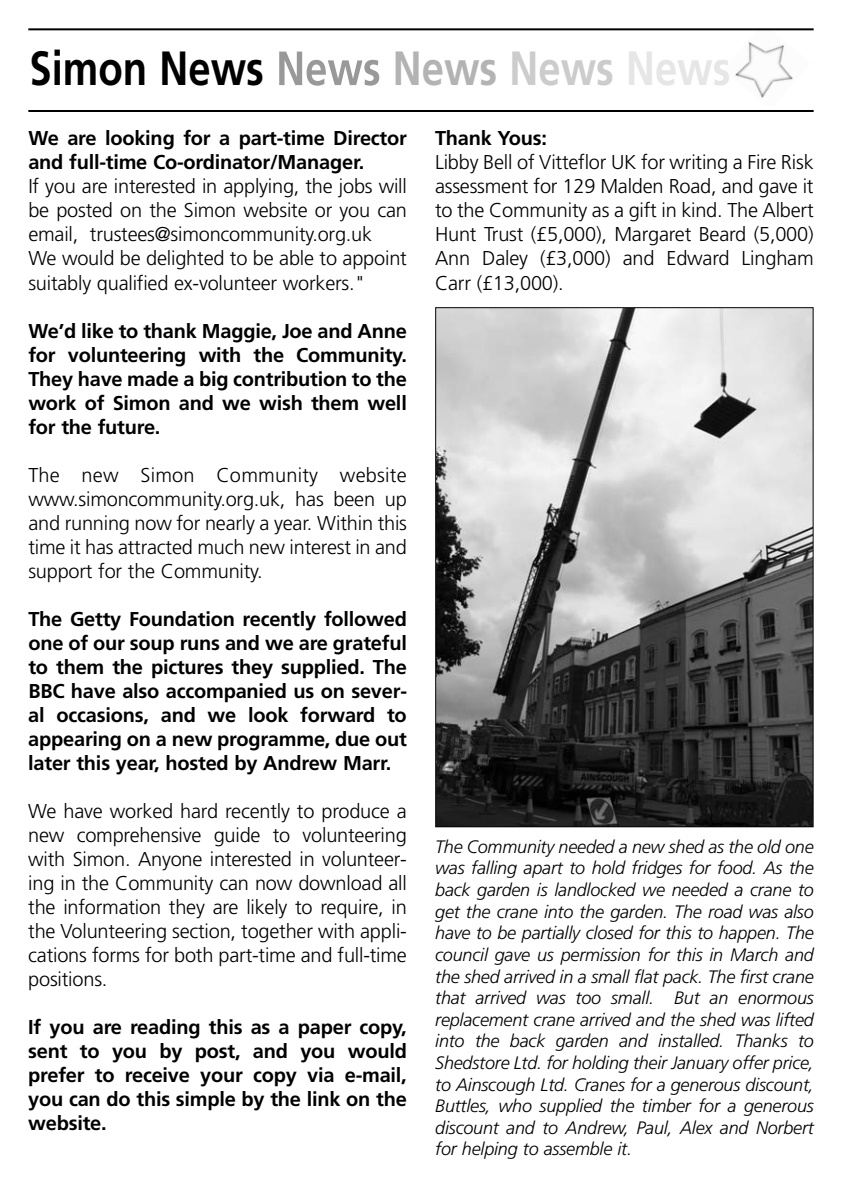
<style>
.page{position:relative;width:842px;height:1191px;background:#fff}
.page>*{position:absolute;margin:0;border:0;box-sizing:border-box;transform-origin:0 0}
.t1{font:700 48px "Frutiger";color:#b3b3b3;scale:.83 1}
.t2{font:700 48px "Frutiger";color:#000;scale:.83 1}
.t3{font:300 20px/24px "Frutiger";letter-spacing:-.01em;color:#000;text-align:justify}
.t4{font:700 20px/24px "Frutiger";letter-spacing:-.01em;color:#000;text-align:justify}
.t5{font:italic 300 18px/21.6px "Frutiger";letter-spacing:-.01em;color:#000;text-align:justify}
.s1{color:#ccc}
.s2{color:#e6e6e6}
</style>
<div class="page">
<img style="left:724px;top:30px;width:85px;height:68px">
<svg style="left:279px;top:52px;width:100px;height:34px"></svg>
<hr style="left:28px;top:110px;width:786px;height:2px;background:#000">
<hr style="left:28px;top:28px;width:786px;height:2px;background:#000">
<img style="left:437px;top:309px;width:375px;height:516px">
<h1 class="t2" style="left:30px;top:49px;width:284px">Simon News</h1>
<h1 class="t1" style="left:393px;top:49px;width:408px">News <span class="s1">News</span> <span class="s2">News</span></h1>
<p class="t4" style="left:28px;top:128px;width:380px">We are looking for a part-time Director and full-time Co-ordinator/Manager.</p>
<p class="t3" style="left:28px;top:176px;width:380px;text-align:left">If you are interested in applying, the jobs will be posted on the Simon website or you can email, trustees@simoncommunity.org.uk<br>We would be delighted to be able to appoint suitably qualified ex-volunteer workers."</p>
<p class="t4" style="left:28px;top:320px;width:380px">We’d like to thank Maggie, Joe and Anne for volunteering with the Community.<br>They have made a big contribution to the work of Simon and we wish them well for the future.</p>
<p class="t3" style="left:28px;top:464px;width:380px">The new Simon Community website www.simoncommunity.org.uk, has been up and running now for nearly a year. Within this time it has attracted much new interest in and support for the Community.</p>
<p class="t4" style="left:28px;top:608px;width:380px">The Getty Foundation recently followed one of our soup runs and we are grateful to them the pictures they supplied. The BBC have also accompanied us on sever&shy;al occasions, and we look forward to appearing on a new programme, due out later this year, hosted by Andrew Marr.</p>
<p class="t3" style="left:28px;top:800px;width:380px">We have worked hard recently to produce a new comprehensive guide to volunteering with Simon. Anyone interested in volunteer&shy;ing in the Community can now download all the information they are likely to require, in the Volunteering section, together with appli&shy;cations forms for both part-time and full-time positions.</p>
<p class="t4" style="left:28px;top:1016px;width:380px">If you are reading this as a paper copy, sent to you by post, and you would prefer to receive your copy via e-mail, you can do this simple by the link on the website.</p>
<p class="t4" style="left:435px;top:128px;width:114px">Thank Yous:</p>
<p class="t3" style="left:435px;top:152px;width:380px">Libby Bell of Vitteflor UK for writing a Fire Risk assessment for 129 Malden Road, and gave it to the Community as a gift in kind. The Albert Hunt Trust (£5,000), Margaret Beard (5,000)<br>Ann Daley (£3,000) and Edward Lingham Carr (£13,000).</p>
<p class="t5" style="left:435px;top:837px;width:380px">The Community needed a new shed as the old one was falling apart to hold fridges for food. As the back garden is landlocked we needed a crane to get the crane into the garden. The road was also have to be partially closed for this to happen. The council gave us permission for this in March and the shed arrived in a small flat pack. The first crane that arrived was too small. But an enormous replacement crane arrived and the shed was lifted into the back garden and installed. Thanks to Shedstore Ltd. for holding their January offer price, to Ainscough Ltd. Cranes for a generous discount, Buttles, who supplied the timber for a generous discount and to Andrew, Paul, Alex and Norbert for helping to assemble it.</p>
</div>
